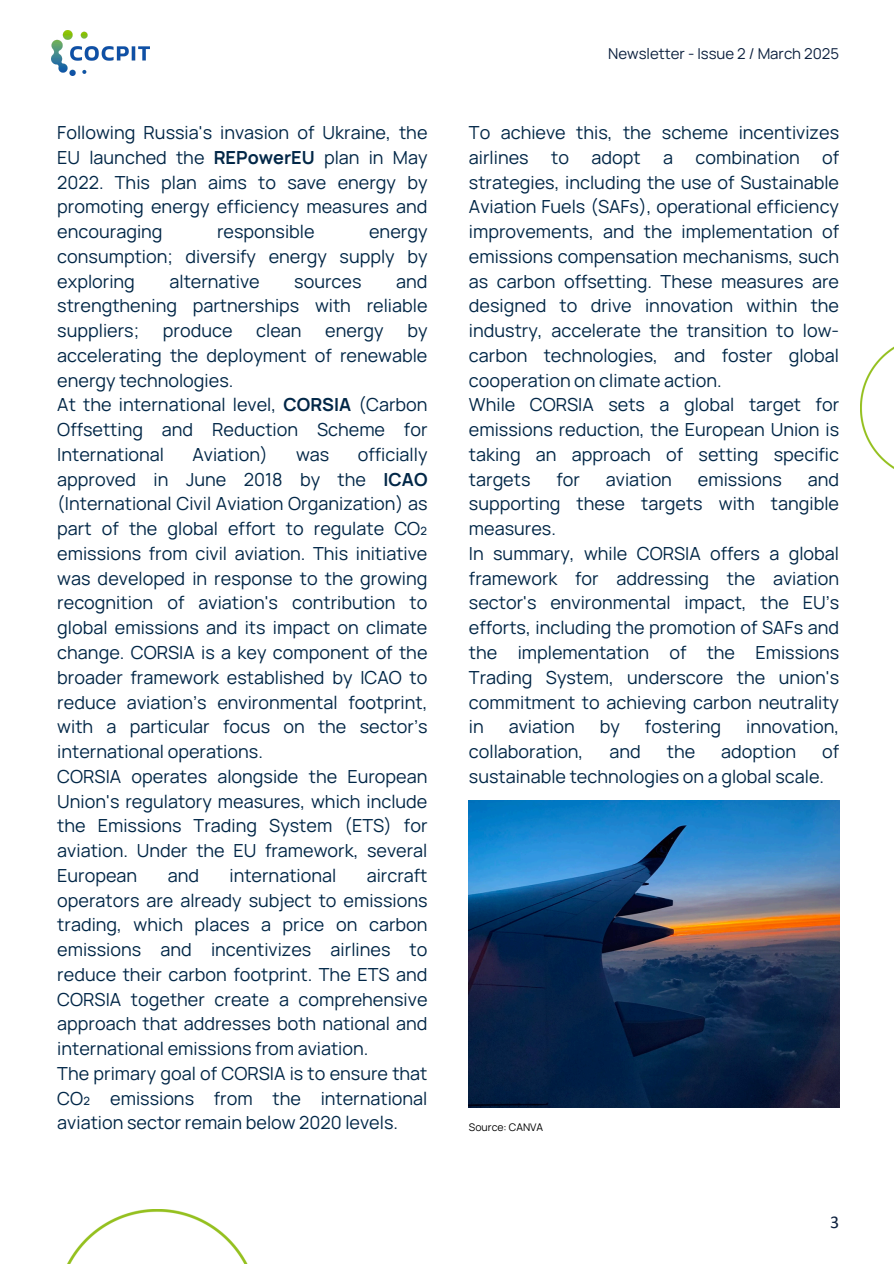
<style>
.page{position:relative;width:894px;height:1264px;background:#fff}
.page>*{position:absolute;margin:0;border:0;box-sizing:border-box;transform-origin:0 0}
.t1{font:18px/24.8px "Manrope";color:#022747}
.t2{font:18px "Calibri";color:#0d213f}
.t3{font:15px "Manrope";color:#0d213f}
.t4{font:10.5px "Manrope";color:#000}
.s1{font-weight:700}
</style>
<div class="page">
<img style="left:67px;top:1209px;width:180px;height:54px">
<img style="left:860px;top:347px;width:33px;height:122px">
<img style="left:469px;top:800px;width:370px;height:307px">
<img style="left:52px;top:31px;width:98px;height:45px">
<h2 class="t1" style="left:57px;top:120px;width:371px;text-align:justify">Following Russia's invasion of Ukraine, the EU launched the <span class="s1">REPowerEU</span> plan in May 2022. This plan aims to save energy by promoting energy efficiency measures and encouraging</h2>
<h2 class="t1" style="left:217px;top:219px;width:99px">responsible</h2>
<h2 class="t1" style="left:57px;top:219px;width:371px;text-align:justify;text-indent:312px">energy consumption; diversify energy supply by exploring</h2>
<h2 class="t1" style="left:169px;top:268px;width:92px">alternative</h2>
<h2 class="t1" style="left:294px;top:268px;width:69px">sources</h2>
<h2 class="t1" style="left:57px;top:268px;width:371px;text-align:justify;text-indent:339px">and strengthening partnerships with reliable suppliers;</h2>
<h2 class="t1" style="left:163px;top:318px;width:71px">produce</h2>
<h2 class="t1" style="left:256px;top:318px;width:47px">clean</h2>
<h2 class="t1" style="left:325px;top:318px;width:60px">energy</h2>
<h2 class="t1" style="left:57px;top:318px;width:371px;text-indent:350px">by accelerating the deployment of renewable energy technologies.<br>At the international level, <span class="s1">CORSIA</span> (Carbon<br>Offsetting and Reduction Scheme for<br>International</h2>
<h2 class="t1" style="left:192px;top:441px;width:77px">Aviation)</h2>
<h2 class="t1" style="left:296px;top:441px;width:35px">was</h2>
<h2 class="t1" style="left:57px;top:441px;width:371px;text-indent:300px">officially approved in June 2018 by the <span class="s1">ICAO </span>(International Civil Aviation Organization) as part of the global effort to regulate CO₂ emissions from civil aviation. This initiative was developed in response to the growing recognition of aviation's contribution to global emissions and its impact on climate change. CORSIA is a key component of the broader framework established by ICAO to reduce aviation’s environmental footprint, with a particular focus on the sector’s international operations.<br>CORSIA operates alongside the European Union's regulatory measures, which include the Emissions Trading System (ETS) for aviation. Under the EU framework, several European</h2>
<h2 class="t1" style="left:57px;top:862px;width:371px;text-indent:309px">aircraft operators are already subject to emissions trading, which places a price on carbon emissions and incentivizes airlines to reduce their carbon footprint. The ETS and CORSIA together create a comprehensive approach that addresses both national and international emissions from aviation.<br>The primary goal of CORSIA is to ensure that CO₂ emissions from the international aviation sector remain below 2020 levels.</h2>
<h2 class="t1" style="left:168px;top:862px;width:33px">and</h2>
<h2 class="t1" style="left:229px;top:862px;width:108px">international</h2>
<h1 class="t3" style="left:608px;top:43px;width:232px">Newsletter - Issue 2 / March 2025</h1>
<p class="t1" style="left:469px;top:120px;width:371px">To achieve this, the scheme incentivizes airlines to adopt a combination of strategies, including the use of Sustainable Aviation Fuels (SAFs), operational efficiency improvements, and the implementation of emissions compensation mechanisms, such as carbon offsetting. These measures are designed to drive innovation within the industry, accelerate the transition to low&shy;carbon technologies, and foster global cooperation on climate action.<br>While CORSIA sets a global target for emissions reduction, the European Union is taking an approach of setting specific targets</p>
<p class="t1" style="left:556px;top:466px;width:25px">for</p>
<p class="t1" style="left:605px;top:466px;width:68px">aviation</p>
<p class="t1" style="left:697px;top:466px;width:85px">emissions</p>
<p class="t1" style="left:469px;top:466px;width:371px;text-indent:339px">and supporting these targets with tangible measures.<br>In summary, while CORSIA offers a global framework for addressing the aviation sector's environmental impact, the EU’s efforts, including the promotion of SAFs and the implementation of the Emissions<br>Trading System, underscore the union's commitment to achieving carbon neutrality in</p>
<p class="t1" style="left:508px;top:714px;width:68px">aviation</p>
<p class="t1" style="left:599px;top:714px;width:22px">by</p>
<p class="t1" style="left:644px;top:714px;width:78px">fostering</p>
<p class="t1" style="left:746px;top:714px;width:94px">innovation,</p>
<p class="t1" style="left:469px;top:738px;width:116px">collaboration,</p>
<p class="t1" style="left:609px;top:738px;width:33px">and</p>
<p class="t1" style="left:666px;top:738px;width:30px">the</p>
<p class="t1" style="left:721px;top:738px;width:76px">adoption</p>
<p class="t1" style="left:469px;top:738px;width:371px;text-indent:353px">of sustainable technologies on a global scale.</p>
<p class="t4" style="left:469px;top:1119px;width:76px">Source: CANVA</p>
<h1 class="t2" style="left:829px;top:1214px;width:11px">3</h1>
</div>
